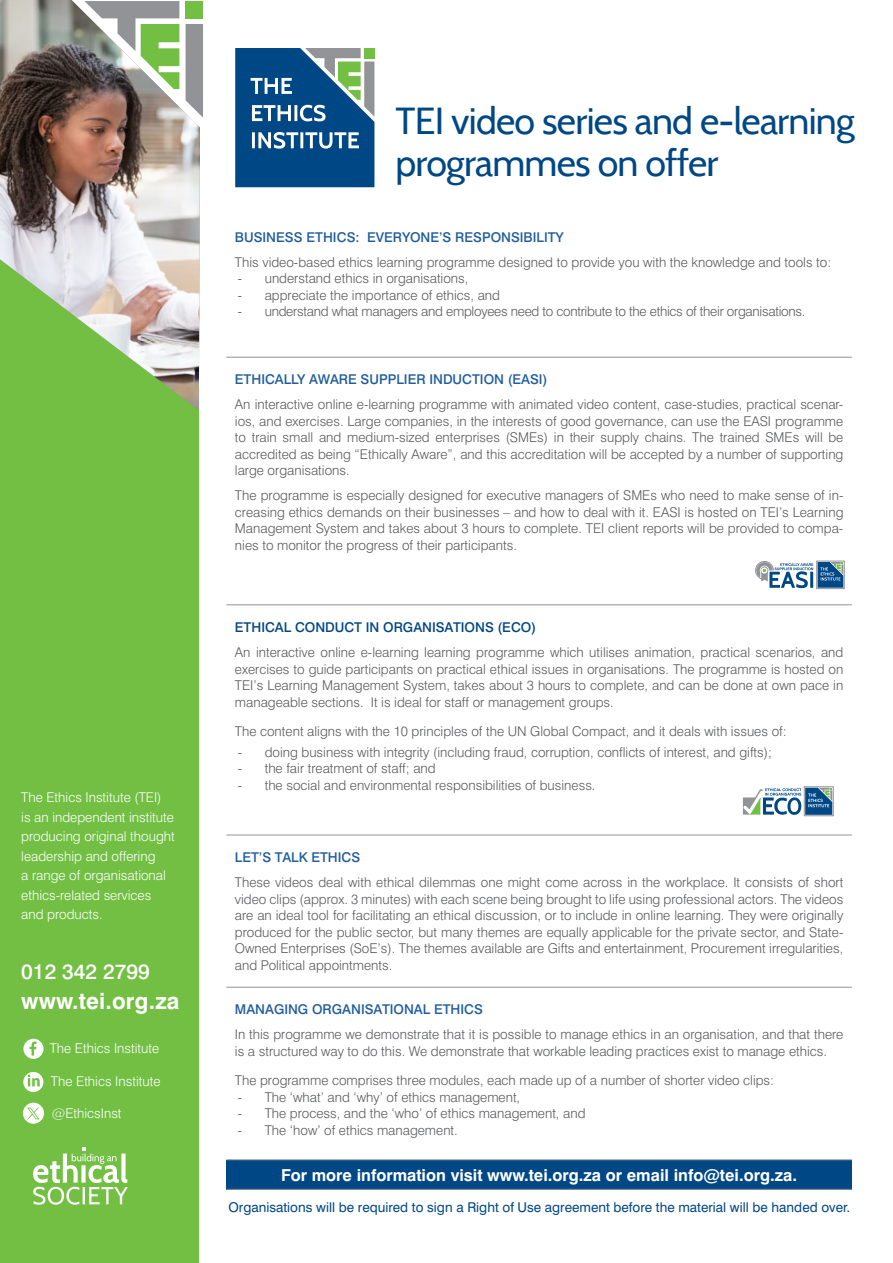
<style>
.page{position:relative;width:893px;height:1263px;background:#fff}
.page>*{position:absolute;margin:0;border:0;box-sizing:border-box;transform-origin:0 0}
.t1{font:37.5px/42px "Cabin";letter-spacing:-.02em;color:#004785}
.t2{font:700 22.5px "Swiss 721";letter-spacing:.01em;color:#fff}
.t3{font:500 21px "Swiss 721";color:#fff}
.t4{font:700 16.5px "Swiss 721";color:#fff}
.t5{font:300 13.5px/16.5px "Swiss 721";color:#58595b;text-align:justify}
.t6{font:300 13.5px/19.5px "Swiss 721";color:#fff}
.t7{font:500 13.5px "Swiss 721";color:#215e9e}
.t8{font:13.5px "Swiss 721 Roman";color:#004785}
.t9{font:300 13.5px "Swiss 721";letter-spacing:-.02em;color:#58595b}
.t10{font:500 13.5px "Swiss 721";color:#004785}
</style>
<div class="page">
<div style="left:0;top:410px;width:199px;height:853px;background:#72bf44"></div>
<div style="left:226px;top:1160px;width:626px;height:29px;background:#004785"></div>
<hr style="left:226px;top:357px;width:626px;height:1px;background:#919396">
<hr style="left:226px;top:605px;width:626px;height:1px;background:#919396">
<hr style="left:226px;top:835px;width:626px;height:1px;background:#919396">
<hr style="left:226px;top:987px;width:626px;height:1px;background:#919396">
<hr style="left:226px;top:1159px;width:626px;height:1px;background:#919396">
<hr style="left:226px;top:1189px;width:626px;height:1px;background:#919396">
<svg style="left:832px;top:787px;width:1px;height:29px"></svg>
<svg style="left:742px;top:786px;width:90px;height:31px"></svg>
<svg style="left:817px;top:561px;width:27px;height:28px"></svg>
<svg style="left:755px;top:561px;width:88px;height:27px"></svg>
<svg style="left:235px;top:48px;width:139px;height:139px;background:#2c6692"></svg>
<svg style="left:33px;top:1147px;width:95px;height:58px"></svg>
<div style="left:23px;top:1039px;width:21px;height:20px;background:#fff;border-radius:50%"></div>
<svg style="left:30px;top:1041px;width:7px;height:15px"></svg>
<svg style="left:23px;top:1072px;width:20px;height:20px"></svg>
<svg style="left:28px;top:1074px;width:12px;height:12px"></svg>
<img style="left:0;top:0;width:200px;height:410px">
<svg style="left:186px;top:24px;width:17px;height:94px;background:#9b9c9f"></svg>
<div style="left:186px;top:1px;width:17px;height:17px;background:#72bf44"></div>
<svg style="left:84px;top:1px;width:95px;height:88px"></svg>
<div style="left:23px;top:1103px;width:20px;height:20px;background:#fff;border-radius:50%"></div>
<div style="left:23px;top:1103px;width:21px;height:20px;border:1px solid #fff;border-radius:50%"></div>
<svg style="left:27px;top:1108px;width:12px;height:11px"></svg>
<p class="t6" style="left:21px;top:787px;width:155px">The Ethics Institute (TEI)<br>is an independent institute producing original thought leadership and offering<br>a range of organisational ethics-related services and products.</p>
<h3 class="t3" style="left:21px;top:959px;width:130px">012 342 2799</h3>
<h2 class="t2" style="left:21px;top:988px;width:160px">www.tei.org.za</h2>
<p class="t6" style="left:50px;top:1038px;width:111px">The Ethics Institute</p>
<p class="t6" style="left:51px;top:1072px;width:111px">The Ethics Institute</p>
<p class="t6" style="left:52px;top:1103px;width:71px">@EthicsInst</p>
<h1 class="t1" style="left:395px;top:100px;width:461px">TEI video series and e-learning programmes on offer</h1>
<p class="t7" style="left:235px;top:229px;width:330px">BUSINESS ETHICS: EVERYONE’S RESPONSIBILITY</p>
<p class="t5" style="left:235px;top:254px;width:598px">This video-based ethics learning programme designed to provide you with the knowledge and tools to:</p>
<p class="t5" style="left:238px;top:270px;width:232px">- understand ethics in organisations,</p>
<p class="t5" style="left:238px;top:287px;width:264px">- appreciate the importance of ethics, and</p>
<p class="t9" style="left:238px;top:303px;width:569px">- understand what managers and employees need to contribute to the ethics of their organisations.</p>
<p class="t7" style="left:235px;top:371px;width:314px">ETHICALLY AWARE SUPPLIER INDUCTION (EASI)</p>
<p class="t5" style="left:235px;top:396px;width:610px">An interactive online e-learning programme with animated video content, case-studies, practical scenar&shy;ios, and exercises. Large companies, in the interests of good governance, can use the EASI programme to train small and medium-sized enterprises (SMEs) in their supply chains. The trained SMEs will be accredited as being “Ethically Aware”, and this accreditation will be accepted by a number of supporting large organisations.</p>
<p class="t5" style="left:235px;top:487px;width:610px">The programme is especially designed for executive managers of SMEs who need to make sense of in&shy;creasing ethics demands on their businesses – and how to deal with it. EASI is hosted on TEI’s Learning Management System and takes about 3 hours to complete. TEI client reports will be provided to compa&shy;nies to monitor the progress of their participants.</p>
<p class="t10" style="left:235px;top:619px;width:303px">ETHICAL CONDUCT IN ORGANISATIONS (ECO)</p>
<p class="t5" style="left:235px;top:644px;width:610px">An interactive online e-learning learning programme which utilises animation, practical scenarios, and exercises to guide participants on practical ethical issues in organisations. The programme is hosted on TEI’s Learning Management System, takes about 3 hours to complete, and can be done at own pace in manageable sections. It is ideal for staff or management groups.</p>
<p class="t5" style="left:235px;top:723px;width:553px">The content aligns with the 10 principles of the UN Global Compact, and it deals with issues of:</p>
<p class="t5" style="left:238px;top:743px;width:536px">- doing business with integrity (including fraud, corruption, conflicts of interest, and gifts);</p>
<p class="t5" style="left:238px;top:760px;width:199px">- the fair treatment of staff; and</p>
<p class="t5" style="left:238px;top:776px;width:359px">- the social and environmental responsibilities of business.</p>
<p class="t7" style="left:235px;top:849px;width:127px">LET’S TALK ETHICS</p>
<p class="t5" style="left:235px;top:874px;width:610px">These videos deal with ethical dilemmas one might come across in the workplace. It consists of short video clips (approx. 3 minutes) with each scene being brought to life using professional actors. The videos are an ideal tool for facilitating an ethical discussion, or to include in online learning. They were originally produced for the public sector, but many themes are equally applicable for the private sector, and State-Owned Enterprises (SoE’s). The themes available are Gifts and entertainment, Procurement irregularities, and Political appointments.</p>
<p class="t7" style="left:235px;top:1001px;width:250px">MANAGING ORGANISATIONAL ETHICS</p>
<p class="t5" style="left:235px;top:1026px;width:610px">In this programme we demonstrate that it is possible to manage ethics in an organisation, and that there is a structured way to do this. We demonstrate that workable leading practices exist to manage ethics.</p>
<p class="t5" style="left:235px;top:1072px;width:541px">The programme comprises three modules, each made up of a number of shorter video clips:</p>
<p class="t5" style="left:238px;top:1088px;width:284px">- The ‘what’ and ‘why’ of ethics management,</p>
<p class="t5" style="left:238px;top:1105px;width:349px">- The process, and the ‘who’ of ethics management, and</p>
<p class="t5" style="left:238px;top:1121px;width:222px">- The ‘how’ of ethics management.</p>
<p class="t4" style="left:281px;top:1165px;width:517px">For more information visit www.tei.org.za or email info@tei.org.za.</p>
<p class="t8" style="left:229px;top:1198px;width:623px">Organisations will be required to sign a Right of Use agreement before the material will be handed over.</p>
</div>
